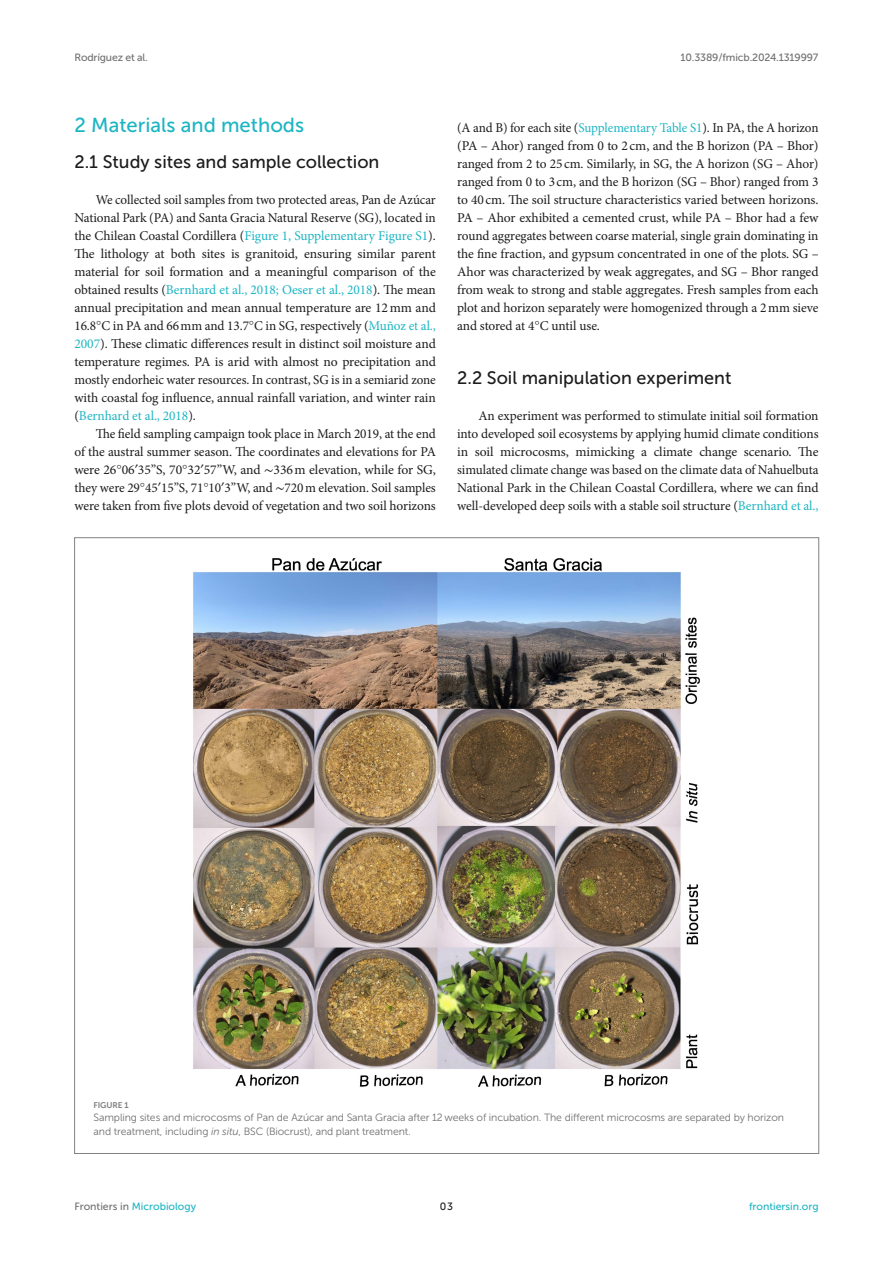
<style>
.page{position:relative;width:893px;height:1263px;background:#fff}
.page>*{position:absolute;margin:0;border:0;box-sizing:border-box;transform-origin:0 0}
.HEAD_1{font:20.25px "Museo Sans 500";color:#1db5c3}
.HEAD_2_after_HEAD_1{font:18px "Museo Sans 500";color:#1b1c1b}
.HEAD_2{font:18px "Museo Sans 500";color:#1b1c1b}
.TEXT_FLUSH{font:13.5px/18px "Minion Pro";letter-spacing:-.005em;color:#1b1c1b;text-align:justify}
.TEXT{font:13.5px/18px "Minion Pro";letter-spacing:-.005em;color:#1b1c1b;text-align:justify}
.FIG_LEG{font:10.5px/13.5px "Museo Sans 300";letter-spacing:-.01em;color:#706f70}
.t1{font:10.5px "Museo Sans 500";letter-spacing:-.015em;color:#706f70}
.t2{font:10.5px "Museo Sans 500";color:#1db5c3}
.t3{font:10.5px "Museo Sans 500";color:#1b1c1b}
.FIG_HD{font:8.25px "Museo Sans 700";letter-spacing:-.01em;color:#7e7f7f}
.s1{color:#1db5c3}
.s2{font-family:"STIX"}
.s3{font-family:"Gentium Plus"}
.s4{font-family:"STIX General"}
.s5{font-style:italic}
.s6{color:#706f70}
</style>
<div class="page">
<img style="left:193px;top:558px;width:507px;height:529px">
<p class="t1" style="left:74px;top:51px;width:75px">Rodríguez et al.</p>
<p class="t1" style="left:681px;top:51px;width:139px">10.3389/fmicb.2024.1319997</p>
<p class="HEAD_1" style="left:74px;top:114px;width:231px">2 Materials and methods</p>
<p class="HEAD_2_after_HEAD_1" style="left:74px;top:152px;width:307px">2.1 Study sites and sample collection</p>
<p class="TEXT_FLUSH" style="left:74px;top:191px;width:363px;text-indent:21px">We collected soil samples from two protected areas, Pan de Azúcar National Park (PA) and Santa Gracia Natural Reserve (SG), located in the Chilean Coastal Cordillera (<span class="s1">Figure 1, Supplementary Figure S1</span>).<br>The lithology at both sites is granitoid, ensuring similar parent material for soil formation and a meaningful comparison of the obtained results (<span class="s1">Bernhard et al., 2018; Oeser et al., 2018</span>). The mean annual precipitation and mean annual temperature are 12mm and 16.8<span class="s2">°</span>C in PA and 66mm and 13.7<span class="s2">°</span>C in SG, respectively (<span class="s1">Muñoz et al., 2007</span>). These climatic differences result in distinct soil moisture and temperature regimes. PA is arid with almost no precipitation and mostly endorheic water resources. In contrast, SG is in a semiarid zone with coastal fog influence, annual rainfall variation, and winter rain (<span class="s1">Bernhard et al., 2018</span>).</p>
<p class="TEXT" style="left:74px;top:425px;width:363px;text-indent:21px">The field sampling campaign took place in March 2019, at the end of the austral summer season. The coordinates and elevations for PA were 26<span class="s2">°</span>06<span class="s3">′</span>35”S, 70<span class="s2">°</span>32<span class="s3">′</span>57”W, and <span class="s4">∼</span>336m elevation, while for SG, they were 29<span class="s2">°</span>45<span class="s3">′</span>15”S, 71<span class="s2">°</span>10<span class="s3">′</span>3”W, and <span class="s4">∼</span>720m elevation. Soil samples were taken from five plots devoid of vegetation and two soil horizons</p>
<p class="TEXT" style="left:457px;top:119px;width:363px">(A and B) for each site (<span class="s1">Supplementary Table S1</span>). In PA, the A horizon (PA – Ahor) ranged from 0 to 2cm, and the B horizon (PA – Bhor) ranged from 2 to 25cm. Similarly, in SG, the A horizon (SG – Ahor) ranged from 0 to 3cm, and the B horizon (SG – Bhor) ranged from 3 to 40cm. The soil structure characteristics varied between horizons.<br>PA – Ahor exhibited a cemented crust, while PA – Bhor had a few round aggregates between coarse material, single grain dominating in the fine fraction, and gypsum concentrated in one of the plots. SG – Ahor was characterized by weak aggregates, and SG – Bhor ranged from weak to strong and stable aggregates. Fresh samples from each plot and horizon separately were homogenized through a 2mm sieve and stored at 4<span class="s2">°</span>C until use.</p>
<p class="HEAD_2" style="left:457px;top:368px;width:276px">2.2 Soil manipulation experiment</p>
<p class="TEXT_FLUSH" style="left:457px;top:407px;width:363px;text-indent:21px">An experiment was performed to stimulate initial soil formation into developed soil ecosystems by applying humid climate conditions in soil microcosms, mimicking a climate change scenario. The simulated climate change was based on the climate data of Nahuelbuta National Park in the Chilean Coastal Cordillera, where we can find well-developed deep soils with a stable soil structure (<span class="s1">Bernhard et al.,</span></p>
<p class="FIG_HD" style="left:94px;top:1100px;width:37px">FIGURE 1</p>
<p class="FIG_LEG" style="left:94px;top:1111px;width:692px">Sampling sites and microcosms of Pan de Azúcar and Santa Gracia after 12 weeks of incubation. The different microcosms are separated by horizon and treatment, including <span class="s5">in situ</span>, BSC (Biocrust), and plant treatment.</p>
<p class="t2" style="left:74px;top:1200px;width:123px"><span class="s6">Frontiers in</span> Microbiology</p>
<p class="t3" style="left:440px;top:1200px;width:15px">03</p>
<p class="t2" style="left:749px;top:1200px;width:71px">frontiersin.org</p>
</div>
